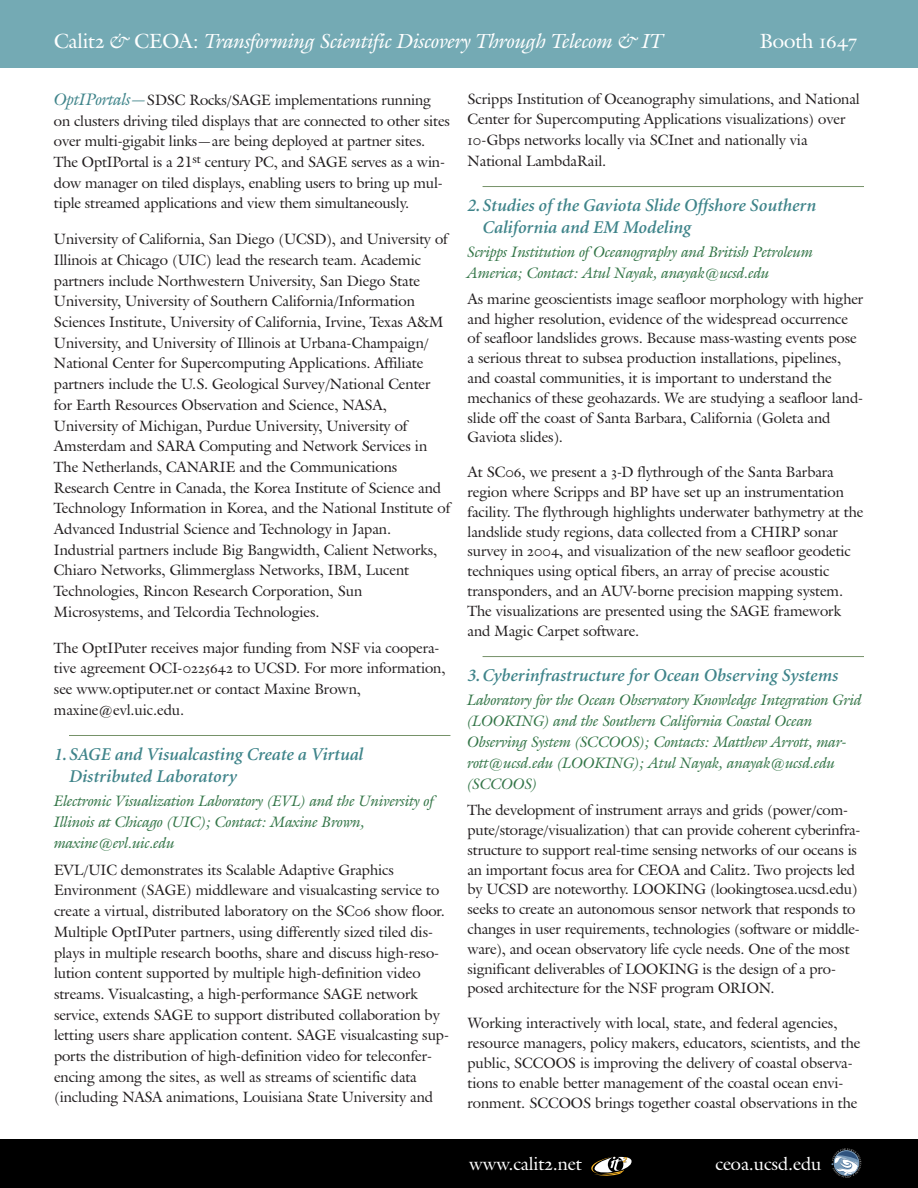
<style>
.page{position:relative;width:918px;height:1188px;background:#fff}
.page>*{position:absolute;margin:0;border:0;box-sizing:border-box;transform-origin:0 0}
.t1{font:20.25px "Galliard ITC It O Sty CC";color:#fff}
.t2{font:20.25px "Galliard ITC Rm O Sty CC";color:#fff}
.t3{font:italic 600 18px/21.6px "Minion";color:#3f848a}
.t4{font:18px "Galliard ITC Rm O Sty CC";color:#fff}
.t5{font:15px/21px "Galliard ITC It CC";color:#347648}
.t6{font:14.7px/20.7px "Galliard ITC Rm O Sty CC";color:#231f20}
.s1{font-family:"Galliard ITC Rm O Sty CC"}
.s2{font-family:"Galliard ITC It CC"}
.s3{font-family:"Galliard ITC It CC";font-size:16.5px;color:#3f848a}
.s4{font-family:"Galliard ITC Rm CC"}
</style>
<div class="page">
<div style="left:0;top:0;width:918px;height:68px;background:#74aab4"></div>
<hr style="left:69px;top:735px;width:381px;height:1px;background:#769269">
<hr style="left:483px;top:186px;width:381px;height:1px;background:#769269">
<hr style="left:483px;top:656px;width:381px;height:1px;background:#769269">
<div style="left:0;top:1140px;width:918px;height:48px;background:#000"></div>
<svg style="left:831px;top:1148px;width:30px;height:30px"></svg>
<svg style="left:591px;top:1156px;width:41px;height:20px"></svg>
<h1 class="t1" style="left:54px;top:32px;width:611px"><span class="s1">Calit2</span> <span class="s2">&amp;</span> <span class="s1">CEOA:</span> Transforming Scientific Discovery Through Telecom &amp; IT</h1>
<h1 class="t2" style="left:760px;top:32px;width:99px">Booth 1647</h1>
<p class="t6" style="left:54px;top:91px;width:397px"><span class="s3">OptIPortals—</span>SDSC Rocks/SAGE implementations running on clusters driving tiled displays that are connected to other sites over multi-gigabit links—are being deployed at partner sites.<br>The OptIPortal is a <span class="s4">21</span><sup>st</sup> century PC, and SAGE serves as a win&shy;dow manager on tiled displays, enabling users to bring up mul&shy;tiple streamed applications and view them simultaneously.</p>
<p class="t6" style="left:54px;top:230px;width:398px">University of California, San Diego (UCSD), and University of Illinois at Chicago (UIC) lead the research team. Academic partners include Northwestern University, San Diego State University, University of Southern California/Information Sciences Institute, University of California, Irvine, Texas A&amp;M University, and University of Illinois at Urbana-Champaign/ National Center for Supercomputing Applications. Affiliate partners include the U.S. Geological Survey/National Center for Earth Resources Observation and Science, NASA, University of Michigan, Purdue University, University of Amsterdam and SARA Computing and Network Services in The Netherlands, CANARIE and the Communications Research Centre in Canada, the Korea Institute of Science and Technology Information in Korea, and the National Institute of Advanced Industrial Science and Technology in Japan.<br>Industrial partners include Big Bangwidth, Calient Networks, Chiaro Networks, Glimmerglass Networks, IBM, Lucent Technologies, Rincon Research Corporation, Sun Microsystems, and Telcordia Technologies.</p>
<p class="t6" style="left:54px;top:639px;width:393px">The OptIPuter receives major funding from NSF via coopera&shy;tive agreement OCI-0225642 to UCSD. For more information, see www.optiputer.net or contact Maxine Brown, maxine@evl.uic.edu.</p>
<p class="t3" style="left:69px;top:745px;width:296px;text-indent:-15px">1.SAGE and Visualcasting Create a Virtual<br>Distributed Laboratory</p>
<p class="t5" style="left:54px;top:792px;width:381px">Electronic Visualization Laboratory (EVL) and the University of<br>Illinois at Chicago (UIC); Contact: Maxine Brown, maxine@evl.uic.edu</p>
<p class="t6" style="left:54px;top:861px;width:396px">EVL/UIC demonstrates its Scalable Adaptive Graphics Environment (SAGE) middleware and visualcasting service to create a virtual, distributed laboratory on the SC06 show floor.<br>Multiple OptIPuter partners, using differently sized tiled dis&shy;plays in multiple research booths, share and discuss high-reso&shy;lution content supported by multiple high-definition video streams. Visualcasting, a high-performance SAGE network service, extends SAGE to support distributed collaboration by letting users share application content. SAGE visualcasting sup&shy;ports the distribution of high-definition video for teleconfer&shy;encing among the sites, as well as streams of scientific data (including NASA animations, Louisiana State University and</p>
<p class="t6" style="left:468px;top:90px;width:394px">Scripps Institution of Oceanography simulations, and National Center for Supercomputing Applications visualizations) over 10-Gbps networks locally via SCInet and nationally via National LambdaRail.</p>
<p class="t3" style="left:483px;top:196px;width:335px;text-indent:-15px">2.Studies of the Gaviota Slide Offshore Southern<br>California and EM Modeling</p>
<p class="t5" style="left:468px;top:243px;width:347px">Scripps Institution of Oceanography and British Petroleum<br>America; Contact: Atul Nayak, anayak@ucsd.edu</p>
<p class="t6" style="left:468px;top:290px;width:397px;line-height:19.8px">As marine geoscientists image seafloor morphology with higher and higher resolution, evidence of the widespread occurrence of seafloor landslides grows. Because mass-wasting events pose a serious threat to subsea production installations, pipelines, and coastal communities, it is important to understand the mechanics of these geohazards. We are studying a seafloor land&shy;slide off the coast of Santa Barbara, California (Goleta and Gaviota slides).</p>
<p class="t6" style="left:468px;top:464px;width:397px;line-height:19.8px">At SC06, we present a 3-D flythrough of the Santa Barbara region where Scripps and BP have set up an instrumentation facility. The flythrough highlights underwater bathymetry at the landslide study regions, data collected from a CHIRP sonar survey in 2004, and visualization of the new seafloor geodetic techniques using optical fibers, an array of precise acoustic transponders, and an AUV-borne precision mapping system.<br>The visualizations are presented using the SAGE framework and Magic Carpet software.</p>
<p class="t3" style="left:468px;top:666px;width:372px">3.Cyberinfrastructure for Ocean Observing Systems</p>
<p class="t5" style="left:468px;top:691px;width:396px">Laboratory for the Ocean Observatory Knowledge Integration Grid (LOOKING) and the Southern California Coastal Ocean Observing System (SCCOOS); Contacts: Matthew Arrott, mar&shy;rott@ucsd.edu (LOOKING); Atul Nayak, anayak@ucsd.edu (SCCOOS)</p>
<p class="t6" style="left:468px;top:802px;width:395px;line-height:19.8px">The development of instrument arrays and grids (power/com&shy;pute/storage/visualization) that can provide coherent cyberinfra&shy;structure to support real-time sensing networks of our oceans is an important focus area for CEOA and Calit2. Two projects led by UCSD are noteworthy. LOOKING (lookingtosea.ucsd.edu) seeks to create an autonomous sensor network that responds to changes in user requirements, technologies (software or middle&shy;ware), and ocean observatory life cycle needs. One of the most significant deliverables of LOOKING is the design of a pro&shy;posed architecture for the NSF program ORION.</p>
<p class="t6" style="left:468px;top:1015px;width:394px;line-height:19.8px">Working interactively with local, state, and federal agencies, resource managers, policy makers, educators, scientists, and the public, SCCOOS is improving the delivery of coastal observa&shy;tions to enable better management of the coastal ocean envi&shy;ronment. SCCOOS brings together coastal observations in the</p>
<p class="t4" style="left:469px;top:1155px;width:114px">www.calit2.net</p>
<p class="t4" style="left:715px;top:1155px;width:107px">ceoa.ucsd.edu</p>
</div>
